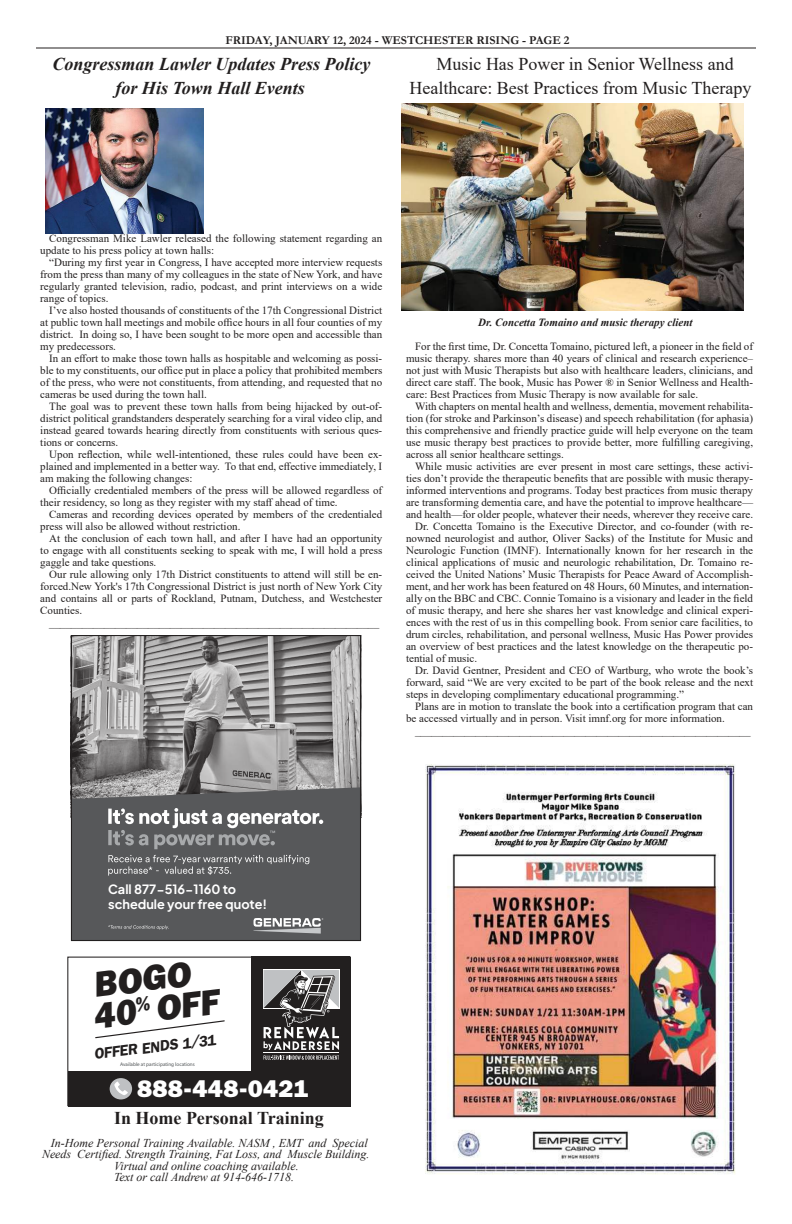
<style>
.page{position:relative;width:792px;height:1224px;background:#fff}
.page>*{position:absolute;margin:0;border:0;box-sizing:border-box;transform-origin:0 0}
.t1{font:35.9px/31.2px "ITC Franklin Gothic Std Hvy";color:#221f1f}
.t2{font:24.1px "ITC Franklin Gothic Std Hvy";letter-spacing:.015em;color:#fff;scale:1.05 1}
.t3{font:18px/24px "Times New Roman";color:#221f1f;text-align:center}
.t4{font:italic 700 18px/24px "Times New Roman";color:#221f1f;text-align:center}
.t5{font:700 18px "Times New Roman";color:#221f1f}
.t6{font:600 15.2px "ITC Franklin Gothic Std";color:#221f1f}
.t7{font:12.7px/15.1px "Plus Jakarta Sans";color:#fff}
.t8{font:italic 12px "Times New Roman";color:#221f1f}
.t9{font:700 12px "Garamond";color:#221f1f}
.t10{font:11px/12px "Times New Roman";color:#221f1f;text-align:justify}
.t11{font:italic 700 11px "Times New Roman";color:#221f1f}
.t12{font:5.2px "Myriad Pro";color:#535759}
</style>
<div class="page">
<hr style="left:36px;top:48px;width:720px;height:1px;background:#221f1f">
<img style="left:402px;top:104px;width:342px;height:206px">
<div style="left:68px;top:1071px;width:283px;height:35px;background:#221f1f"></div>
<div style="left:251px;top:957px;width:99px;height:114px;background:#221f1f"></div>
<svg style="left:95px;top:1020px;width:130px;height:19px"></svg>
<svg style="left:263px;top:969px;width:77px;height:40px"></svg>
<svg style="left:264px;top:970px;width:75px;height:90px"></svg>
<div style="left:110px;top:1078px;width:22px;height:21px;background:#bfc1c3;border-radius:50%"></div>
<svg style="left:114px;top:1082px;width:14px;height:13px"></svg>
<div style="left:67px;top:957px;width:284px;height:149px;border:1px solid #221f1f"></div>
<img style="left:73px;top:637px;width:286px;height:150px">
<div style="left:73px;top:787px;width:286px;height:152px;background:#57585a"></div>
<svg style="left:108px;top:808px;width:215px;height:41px;background:#7b7c7e"></svg>
<svg style="left:108px;top:855px;width:201px;height:21px;background:#6d6e70"></svg>
<svg style="left:108px;top:925px;width:61px;height:5px"></svg>
<svg style="left:253px;top:918px;width:70px;height:16px"></svg>
<div style="left:71px;top:635px;width:290px;height:306px;border:1px solid #221f1f"></div>
<img style="left:45px;top:108px;width:158px;height:126px">
<img style="left:425px;top:764px;width:311px;height:411px">
<p class="t9" style="left:225px;top:36px;width:346px">FRIDAY, JANUARY 12, 2024 - WESTCHESTER RISING - PAGE 2</p>
<h3 class="t4" style="left:53px;top:51px;width:320px">Congressman Lawler Updates Press Policy for His Town Hall Events</h3>
<h3 class="t3" style="left:410px;top:51px;width:344px">Music Has Power in Senior Wellness and<br>Healthcare: Best Practices from Music Therapy</h3>
<p class="t10" style="left:40px;top:232px;width:344px;text-indent:9px">Congressman Mike Lawler released the following statement regarding an update to his press policy at town halls:</p>
<p class="t10" style="left:40px;top:256px;width:344px;text-indent:9px">“During my 昀椀rst year in Congress, I have accepted more interview requests from the press than many of my colleagues in the state of New York, and have regularly granted television, radio, podcast, and print interviews on a wide range of topics.</p>
<p class="t10" style="left:40px;top:304px;width:344px;text-indent:9px">I’ve also hosted thousands of constituents of the 17th Congressional District at public town hall meetings and mobile o昀케ce hours in all four counties of my district. In doing so, I have been sought to be more open and accessible than my predecessors.</p>
<p class="t10" style="left:40px;top:352px;width:344px;text-indent:9px">In an e昀昀ort to make those town halls as hospitable and welcoming as possi&shy;ble to my constituents, our o昀케ce put in place a policy that prohibited members of the press, who were not constituents, from attending, and requested that no cameras be used during the town hall.</p>
<p class="t10" style="left:40px;top:400px;width:344px;text-indent:9px">The goal was to prevent these town halls from being hijacked by out-of&shy;district political grandstanders desperately searching for a viral video clip, and instead geared towards hearing directly from constituents with serious ques&shy;tions or concerns.</p>
<p class="t10" style="left:40px;top:448px;width:344px;text-indent:9px">Upon re昀氀ection, while well-intentioned, these rules could have been ex&shy;plained and implemented in a better way. To that end, e昀昀ective immediately, I am making the following changes:</p>
<p class="t10" style="left:40px;top:484px;width:344px;text-indent:9px">O昀케cially credentialed members of the press will be allowed regardless of their residency, so long as they register with my sta昀昀 ahead of time.</p>
<p class="t10" style="left:40px;top:508px;width:344px;text-indent:9px">Cameras and recording devices operated by members of the credentialed press will also be allowed without restriction.</p>
<p class="t10" style="left:40px;top:532px;width:344px;text-indent:9px">At the conclusion of each town hall, and after I have had an opportunity to engage with all constituents seeking to speak with me, I will hold a press gaggle and take questions.</p>
<p class="t10" style="left:40px;top:568px;width:344px;text-indent:9px">Our rule allowing only 17th District constituents to attend will still be en&shy;forced.New York's 17th Congressional District is just north of New York City and contains all or parts of Rockland, Putnam, Dutchess, and Westchester Counties.</p>
<p class="t10" style="left:49px;top:617px;width:331px">____________________________________________________________</p>
<p class="t11" style="left:478px;top:318px;width:216px">Dr. Concetta Tomaino and music therapy client</p>
<p class="t10" style="left:406px;top:340px;width:349px;text-indent:9px">For the 昀椀rst time, Dr. Concetta Tomaino, pictured left, a pioneer in the 昀椀eld of music therapy. shares more than 40 years of clinical and research experience– not just with Music Therapists but also with healthcare leaders, clinicians, and direct care sta昀昀. The book, Music has Power ® in Senior Wellness and Health&shy;care: Best Practices from Music Therapy is now available for sale.</p>
<p class="t10" style="left:406px;top:400px;width:349px;text-indent:9px">With chapters on mental health and wellness, dementia, movement rehabilita&shy;tion (for stroke and Parkinson’s disease) and speech rehabilitation (for aphasia) this comprehensive and friendly practice guide will help everyone on the team use music therapy best practices to provide better, more ful昀椀lling caregiving, across all senior healthcare settings.</p>
<p class="t10" style="left:415px;top:460px;width:340px">While music activities are ever present in most care settings, these activi-</p>
<p class="t10" style="left:406px;top:472px;width:349px">ties don’t provide the therapeutic bene昀椀ts that are possible with music therapy-</p>
<p class="t10" style="left:406px;top:484px;width:349px">informed interventions and programs. Today best practices from music therapy</p>
<p class="t10" style="left:406px;top:496px;width:349px">are transforming dementia care, and have the potential to improve healthcare—</p>
<p class="t10" style="left:406px;top:508px;width:349px">and health—for older people, whatever their needs, wherever they receive care.</p>
<p class="t10" style="left:415px;top:520px;width:340px">Dr. Concetta Tomaino is the Executive Director, and co-founder (with re-</p>
<p class="t10" style="left:406px;top:532px;width:349px">nowned neurologist and author, Oliver Sacks) of the Institute for Music and</p>
<p class="t10" style="left:406px;top:544px;width:349px">Neurologic Function (IMNF). Internationally known for her research in the</p>
<p class="t10" style="left:406px;top:556px;width:349px">clinical applications of music and neurologic rehabilitation, Dr. Tomaino re-</p>
<p class="t10" style="left:406px;top:568px;width:349px">ceived the United Nations’ Music Therapists for Peace Award of Accomplish-</p>
<p class="t10" style="left:406px;top:580px;width:349px">ment, and her work has been featured on 48 Hours, 60 Minutes, and internation-</p>
<p class="t10" style="left:406px;top:592px;width:349px">ally on the BBC and CBC. Connie Tomaino is a visionary and leader in the 昀椀eld</p>
<p class="t10" style="left:406px;top:604px;width:349px">of music therapy, and here she shares her vast knowledge and clinical experi-</p>
<p class="t10" style="left:406px;top:616px;width:349px">ences with the rest of us in this compelling book. From senior care facilities, to</p>
<p class="t10" style="left:406px;top:628px;width:349px">drum circles, rehabilitation, and personal wellness, Music Has Power provides</p>
<p class="t10" style="left:406px;top:640px;width:349px">an overview of best practices and the latest knowledge on the therapeutic po-</p>
<p class="t10" style="left:406px;top:652px;width:73px">tential of music.</p>
<p class="t10" style="left:415px;top:664px;width:340px">Dr. David Gentner, President and CEO of Wartburg, who wrote the book’s</p>
<p class="t10" style="left:406px;top:676px;width:349px">forward, said “We are very excited to be part of the book release and the next</p>
<p class="t10" style="left:406px;top:688px;width:280px">steps in developing complimentary educational programming.”</p>
<p class="t10" style="left:415px;top:700px;width:340px">Plans are in motion to translate the book into a certi昀椀cation program that can</p>
<p class="t10" style="left:406px;top:712px;width:320px">be accessed virtually and in person. Visit imnf.org for more information.</p>
<p class="t10" style="left:415px;top:725px;width:337px">_____________________________________________________________</p>
<p class="t7" style="left:108px;top:880px;width:160px">Call 877-516-1160 to schedule your free quote!</p>
<h1 class="t1" style="left:88px;top:970px;width:127px;rotate:-7deg">BOGO<br>40<sup>%</sup> OFF</h1>
<h3 class="t6" style="left:94px;top:1049px;width:124px;rotate:-7deg">OFFER ENDS 1/31</h3>
<p class="t12" style="left:120px;top:1062px;width:76px">Available at participating locations</p>
<h2 class="t2" style="left:137px;top:1075px;width:165px">888-448-0421</h2>
<h3 class="t5" style="left:114px;top:1112px;width:211px">In Home Personal Training</h3>
<p class="t8" style="left:51px;top:1138px;width:318px">In-Home Personal Training Available. NASM , EMT and Special</p>
<p class="t8" style="left:42px;top:1146px;width:329px">Needs Certi昀椀ed. Strength Training, Fat Loss, and Muscle Building.</p>
<p class="t8" style="left:114px;top:1157px;width:186px">Virtual and online coaching available.</p>
<p class="t8" style="left:114px;top:1173px;width:182px">Text or call Andrew at 914-646-1718.</p>
</div>
